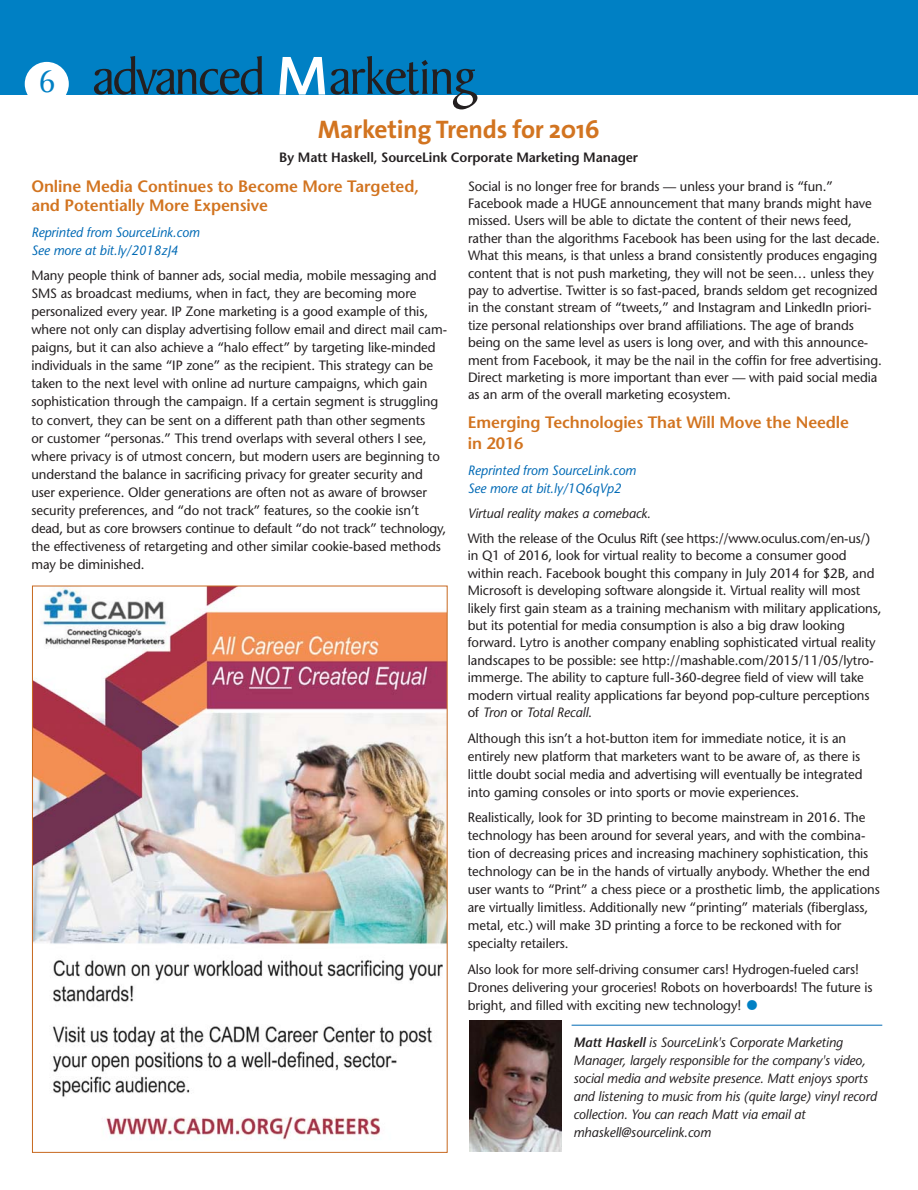
<style>
.page{position:relative;width:918px;height:1190px;background:#fff}
.page>*{position:absolute;margin:0;border:0;box-sizing:border-box;transform-origin:0 0}
.t1{font:54px "Baker Signet";letter-spacing:-.035em;color:#231f20}
.t2{font:700 25.5px "The Sans";letter-spacing:-.01em;color:#d27420}
.t3{font:600 16.5px/21px "Stone Sans";letter-spacing:-.005em;color:#d27420}
.t4{font:13.5px/18px "Stone Sans";letter-spacing:-.005em;color:#231f20}
.t5{font:italic 13.5px/18px "Stone Sans";letter-spacing:-.005em;color:#231f20}
.t6{font:italic 13.5px/18px "Stone Sans";letter-spacing:-.005em;color:#006ab5}
.t7{font:600 13.5px "Stone Sans";letter-spacing:-.005em;color:#231f20}
.s1{font-size:33.15px;color:#0080c4}
.s2{font-family:"SIL Hei Med Jian";color:#fff}
.s3{font-style:italic}
.s4{font-weight:600;font-size:28.5px;color:#0080c4}
.s5{font-weight:600}
</style>
<div class="page">
<div style="left:0;top:0;width:917px;height:95px;background:#0080c4"></div>
<div style="left:25px;top:62px;width:44px;height:44px;background:#fff;border-radius:50%"></div>
<hr style="left:571px;top:1024px;width:310px;height:1px;background:#006ab5">
<img style="left:34px;top:587px;width:411px;height:553px">
<img style="left:469px;top:1020px;width:92px;height:131px">
<h1 class="t1" style="left:39px;top:56px;width:439px"><span class="s1">6</span> advanced <span class="s2">M</span>arketing</h1>
<h2 class="t2" style="left:318px;top:120px;width:283px">Marketing Trends for 2016</h2>
<p class="t7" style="left:279px;top:152px;width:360px">By Matt Haskell, SourceLink Corporate Marketing Manager</p>
<p class="t3" style="left:31px;top:178px;width:389px;line-height:19.5px">Online Media Continues to Become More Targeted, and Potentially More Expensive</p>
<p class="t6" style="left:31px;top:225px;width:170px">Reprinted from SourceLink.com<br>See more at bit.ly/2018zJ4</p>
<p class="t4" style="left:31px;top:268px;width:417px">Many people think of banner ads, social media, mobile messaging and SMS as broadcast mediums, when in fact, they are becoming more personalized every year. IP Zone marketing is a good example of this, where not only can display advertising follow email and direct mail cam&shy;paigns, but it can also achieve a “halo effect” by targeting like-minded individuals in the same “IP zone” as the recipient. This strategy can be taken to the next level with online ad nurture campaigns, which gain sophistication through the campaign. If a certain segment is struggling to convert, they can be sent on a different path than other segments<br>or customer “personas.” This trend overlaps with several others I see, where privacy is of utmost concern, but modern users are beginning to understand the balance in sacrificing privacy for greater security and user experience. Older generations are often not as aware of browser security preferences, and “do not track” features, so the cookie isn’t dead, but as core browsers continue to default “do not track” technology, the effectiveness of retargeting and other similar cookie-based methods may be diminished.</p>
<p class="t4" style="left:468px;top:178px;width:415px;line-height:17.4px">Social is no longer free for brands — unless your brand is “fun.” Facebook made a HUGE announcement that many brands might have missed. Users will be able to dictate the content of their news feed, rather than the algorithms Facebook has been using for the last decade.<br>What this means, is that unless a brand consistently produces engaging content that is not push marketing, they will not be seen… unless they pay to advertise. Twitter is so fast-paced, brands seldom get recognized in the constant stream of “tweets,” and Instagram and LinkedIn priori&shy;tize personal relationships over brand affiliations. The age of brands being on the same level as users is long over, and with this announce&shy;ment from Facebook, it may be the nail in the coffin for free advertising.<br>Direct marketing is more important than ever — with paid social media as an arm of the overall marketing ecosystem.</p>
<p class="t3" style="left:467px;top:413px;width:382px">Emerging Technologies That Will Move the Needle in 2016</p>
<p class="t6" style="left:467px;top:462px;width:170px">Reprinted from SourceLink.com<br>See more at bit.ly/1Q6qVp2</p>
<p class="t5" style="left:467px;top:506px;width:184px">Virtual reality makes a comeback.</p>
<p class="t4" style="left:467px;top:531px;width:415px;line-height:17.4px">With the release of the Oculus Rift (see https://www.oculus.com/en-us/) in Q1 of 2016, look for virtual reality to become a consumer good within reach. Facebook bought this company in July 2014 for $2B, and Microsoft is developing software alongside it. Virtual reality will most likely first gain steam as a training mechanism with military applications, but its potential for media consumption is also a big draw looking forward. Lytro is another company enabling sophisticated virtual reality landscapes to be possible: see http://mashable.com/2015/11/05/lytro&shy;immerge. The ability to capture full-360-degree field of view will take modern virtual reality applications far beyond pop-culture perceptions of <span class="s3">Tron</span> or <span class="s3">Total Recall</span>.</p>
<p class="t4" style="left:467px;top:730px;width:396px">Although this isn’t a hot-button item for immediate notice, it is an entirely new platform that marketers want to be aware of, as there is little doubt social media and advertising will eventually be integrated into gaming consoles or into sports or movie experiences.</p>
<p class="t4" style="left:467px;top:809px;width:413px">Realistically, look for 3D printing to become mainstream in 2016. The technology has been around for several years, and with the combina&shy;tion of decreasing prices and increasing machinery sophistication, this technology can be in the hands of virtually anybody. Whether the end user wants to “Print” a chess piece or a prosthetic limb, the applications are virtually limitless. Additionally new “printing” materials (fiberglass, metal, etc.) will make 3D printing a force to be reckoned with for specialty retailers.</p>
<p class="t4" style="left:467px;top:961px;width:406px">Also look for more self-driving consumer cars! Hydrogen-fueled cars!<br>Drones delivering your groceries! Robots on hoverboards! The future is bright, and filled with exciting new technology! <span class="s4">•</span></p>
<p class="t5" style="left:573px;top:1034px;width:305px"><span class="s5">Matt Haskell</span> is SourceLink's Corporate Marketing Manager, largely responsible for the company's video, social media and website presence. Matt enjoys sports and listening to music from his (quite large) vinyl record collection. You can reach Matt via email at mhaskell@sourcelink.com</p>
</div>
